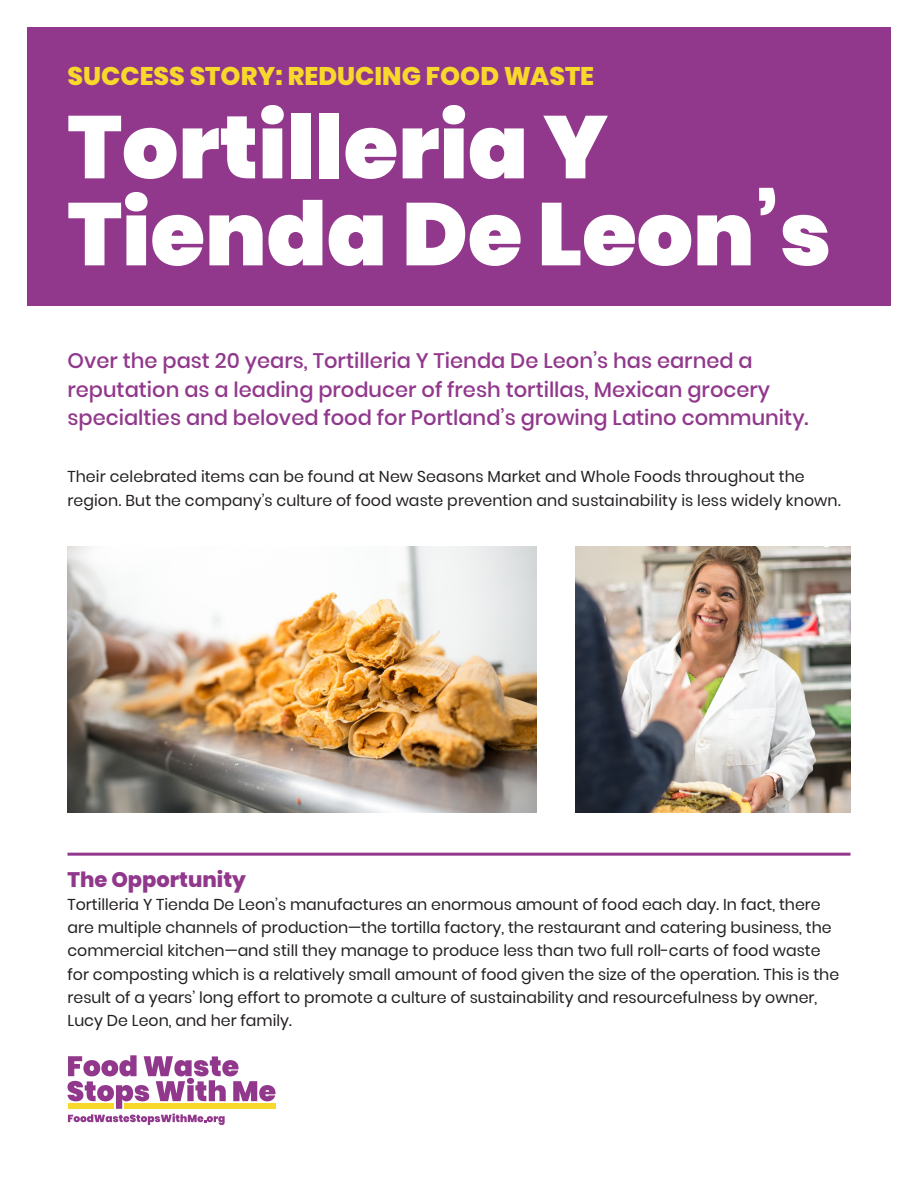
<style>
.page{position:relative;width:918px;height:1188px;background:#fff}
.page>*{position:absolute;margin:0;border:0;box-sizing:border-box;transform-origin:0 0}
.t1{font:900 88.5px/87px "Poppins";color:#fff}
.t2{font:800 25.5px "Poppins";color:#f8d82b}
.t3{font:500 21px/28.5px "Poppins";color:#91388c}
.t4{font:800 21px "Poppins";color:#91388c}
.t5{font:15.75px/23.2px "Poppins";color:#231f20}
</style>
<div class="page">
<div style="left:27px;top:27px;width:864px;height:279px;background:#91388c"></div>
<svg style="left:67px;top:1055px;width:209px;height:70px"></svg>
<hr style="left:68px;top:853px;width:782px;height:3px;background:#91388c">
<img style="left:68px;top:546px;width:468px;height:266px">
<img style="left:576px;top:546px;width:274px;height:266px">
<p class="t2" style="left:68px;top:62px;width:528px">SUCCESS STORY: REDUCING FOOD WASTE</p>
<p class="t1" style="left:68px;top:104px;width:765px">Tortilleria Y<br>Tienda De Leon’s</p>
<p class="t3" style="left:68px;top:347px;width:743px">Over the past 20 years, Tortilleria Y Tienda De Leon’s has earned a reputation as a leading producer of fresh tortillas, Mexican grocery specialties and beloved food for Portland’s growing Latino community.</p>
<p class="t5" style="left:67px;top:465px;width:775px">Their celebrated items can be found at New Seasons Market and Whole Foods throughout the region. But the company’s culture of food waste prevention and sustainability is less widely known.</p>
<p class="t4" style="left:68px;top:867px;width:180px">The Opportunity</p>
<p class="t5" style="left:68px;top:893px;width:773px">Tortilleria Y Tienda De Leon’s manufactures an enormous amount of food each day. In fact, there are multiple channels of production—the tortilla factory, the restaurant and catering business, the commercial kitchen—and still they manage to produce less than two full roll-carts of food waste for composting which is a relatively small amount of food given the size of the operation. This is the result of a years’ long effort to promote a culture of sustainability and resourcefulness by owner, Lucy De Leon, and her family.</p>
</div>
